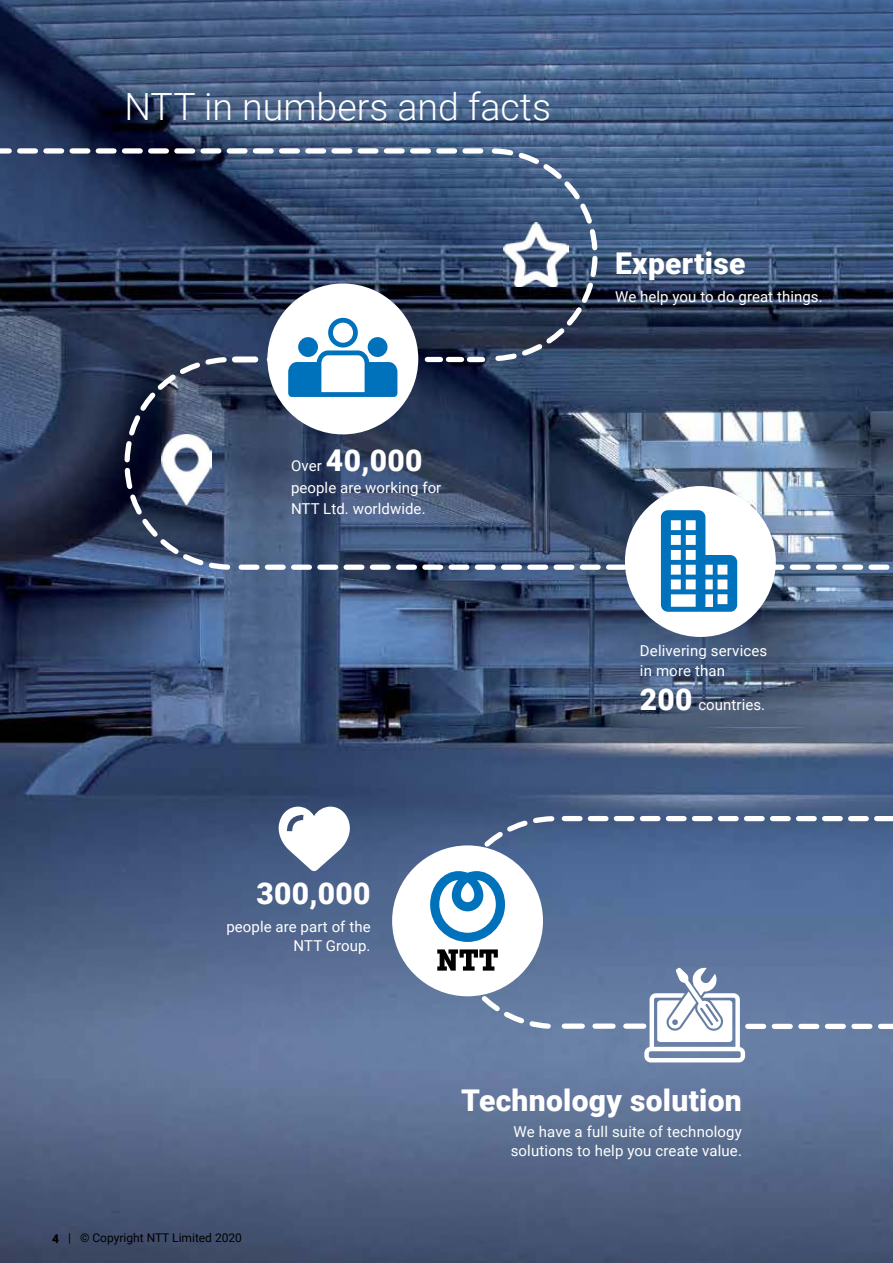
<style>
.page{position:relative;width:893px;height:1263px;background:#fff}
.page>*{position:absolute;margin:0;border:0;box-sizing:border-box;transform-origin:0 0}
.t1{font:300 37.5px "Roboto";color:#fff}
.t2{font:900 30px "Roboto";letter-spacing:.01em;color:#fff}
.t3{font:15px/19.5px "Roboto";letter-spacing:.005em;color:#fff}
.t4{font:12px "Roboto";color:#000}
.t5{font:900 12px "Roboto";color:#000}
.s1{font-weight:400;font-size:15px}
.s2{font-weight:900;font-size:30px}
.s3{font-weight:900}
</style>
<div class="page">
<img style="left:0;top:0;width:893px;height:1263px">
<svg style="left:564px;top:816px;width:329px;height:5px"></svg>
<div style="left:625px;top:486px;width:151px;height:151px;background:#fff;border-radius:50%"></div>
<div style="left:392px;top:845px;width:151px;height:151px;background:#fff;border-radius:50%"></div>
<svg style="left:430px;top:813px;width:127px;height:219px"></svg>
<svg style="left:564px;top:968px;width:329px;height:94px;background:#8093b3"></svg>
<svg style="left:0;top:146px;width:893px;height:466px;background:#465876"></svg>
<svg style="left:278px;top:807px;width:72px;height:64px"></svg>
<img style="left:162px;top:434px;width:49px;height:71px">
<h1 class="t1" style="left:125px;top:80px;width:428px">NTT in numbers and facts</h1>
<h2 class="t2" style="left:291px;top:440px;width:133px"><span class="s1">Over</span> 40,000</h2>
<p class="t3" style="left:291px;top:477px;width:152px;line-height:21px">people are working for<br>NTT Ltd. worldwide.</p>
<h2 class="t2" style="left:615px;top:242px;width:132px">Expertise</h2>
<p class="t3" style="left:615px;top:286px;width:209px">We help you to do great things.</p>
<p class="t3" style="left:640px;top:640px;width:129px">Delivering services in more than</p>
<p class="t3" style="left:640px;top:694px;width:127px"><span class="s2">200</span> countries.</p>
<h2 class="t2" style="left:256px;top:872px;width:116px">300,000</h2>
<p class="t3" style="left:226px;top:916px;width:146px;text-align:right">people are part of the<br>NTT Group.</p>
<p class="t4" style="left:52px;top:1230px;width:191px"><span class="s3">4</span> | © Copyright NTT Limited 2020</p>
<p class="t4" style="left:66px;top:1230px;width:175px">| © Copyright NTT Limited 2020</p>
<p class="t5" style="left:50px;top:1230px;width:8px">4</p>
<h2 class="t2" style="left:461px;top:1080px;width:282px">Technology solution</h2>
<p class="t3" style="left:511px;top:1121px;width:233px">We have a full suite of technology solutions to help you create value.</p>
</div>
